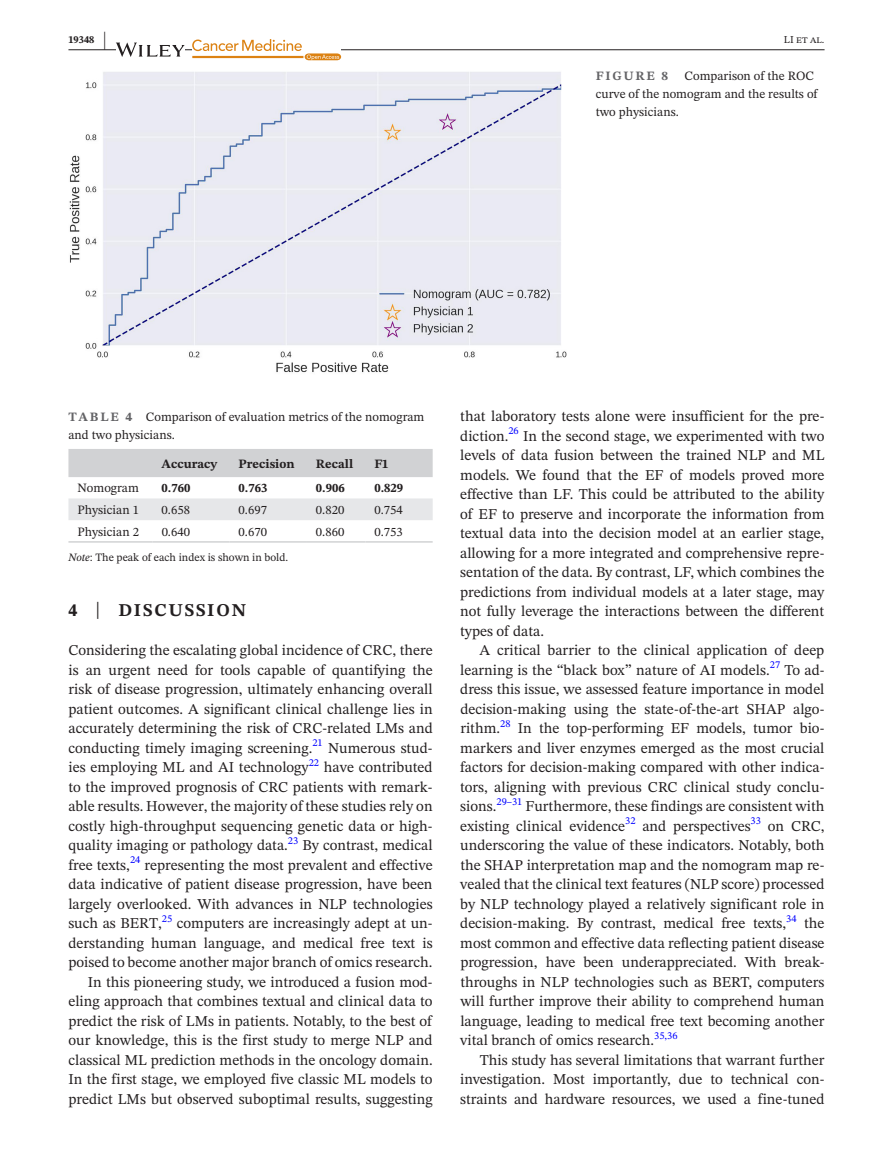
<style>
.page{position:relative;width:893px;height:1174px;background:#fff}
.page>*{position:absolute;margin:0;border:0;box-sizing:border-box;transform-origin:0 0}
.t1{font:700 18px "STIX Two Text";letter-spacing:.1em;color:#231f20}
.t2{font:15px/19.5px "STIX Two Text";color:#231f20;text-align:justify}
.t3{font:12.75px/18px "STIX Two Text";color:#231f20}
.t4{font:700 12.75px "STIX Two Text";color:#231f20}
.t5{font:700 12.75px "STIX Two Text";letter-spacing:.14em;color:#636366}
.t6{font:11.25px "STIX Two Text";color:#231f20}
.t7{font:10.5px "STIX Two Text";color:#00f}
.t8{font:10.5px "STIX Two Text";color:#231f20}
.t9{font:700 10.5px "STIX Two Text";color:#231f20}
.s1{font-size:21px}
.s2{font-weight:700;color:#636366}
.s3{font-style:italic}
.s4{font-weight:400;font-size:23.7px}
</style>
<div class="page">
<hr style="left:68px;top:49px;width:756px;height:1px;background:#231f20">
<svg style="left:116px;top:43px;width:69px;height:14px"></svg>
<svg style="left:192px;top:39px;width:149px;height:21px"></svg>
<img style="left:69px;top:72px;width:497px;height:301px">
<div style="left:68px;top:449px;width:365px;height:28px;background:#d1d2d4"></div>
<div style="left:68px;top:498px;width:365px;height:22px;background:#e6e7e9"></div>
<hr style="left:68px;top:541px;width:85px;height:1px;background:#d1d2d4">
<hr style="left:153px;top:541px;width:77px;height:1px;background:#d1d2d4">
<hr style="left:230px;top:541px;width:77px;height:1px;background:#d1d2d4">
<hr style="left:307px;top:541px;width:58px;height:1px;background:#d1d2d4">
<hr style="left:365px;top:541px;width:68px;height:1px;background:#d1d2d4">
<p class="t9" style="left:68px;top:32px;width:39px">19348 <span class="s1">|</span></p>
<p class="t8" style="left:784px;top:32px;width:42px">LI et al.</p>
<p class="t3" style="left:596px;top:66px;width:223px;text-indent:89px">Comparison of the ROC curve of the nomogram and the results of two physicians.</p>
<p class="t5" style="left:596px;top:66px;width:74px">FIGURE 8</p>
<p class="t3" style="left:68px;top:408px;width:358px"><span class="s2">TABLE 4</span> Comparison of evaluation metrics of the nomogram and two physicians.</p>
<p class="t4" style="left:162px;top:454px;width:57px">Accuracy</p>
<p class="t4" style="left:239px;top:454px;width:58px">Precision</p>
<p class="t4" style="left:316px;top:454px;width:39px">Recall</p>
<p class="t4" style="left:374px;top:454px;width:16px">F1</p>
<p class="t3" style="left:77px;top:479px;width:63px">Nomogram</p>
<p class="t4" style="left:162px;top:479px;width:30px">0.760</p>
<p class="t4" style="left:239px;top:479px;width:30px">0.763</p>
<p class="t4" style="left:316px;top:479px;width:30px">0.906</p>
<p class="t4" style="left:374px;top:479px;width:30px">0.829</p>
<p class="t3" style="left:77px;top:501px;width:63px">Physician 1</p>
<p class="t3" style="left:162px;top:501px;width:30px">0.658</p>
<p class="t3" style="left:239px;top:501px;width:30px">0.697</p>
<p class="t3" style="left:316px;top:501px;width:30px">0.820</p>
<p class="t3" style="left:374px;top:501px;width:30px">0.754</p>
<p class="t3" style="left:77px;top:522px;width:63px">Physician 2</p>
<p class="t3" style="left:162px;top:522px;width:30px">0.640</p>
<p class="t3" style="left:239px;top:522px;width:30px">0.670</p>
<p class="t3" style="left:316px;top:522px;width:30px">0.860</p>
<p class="t3" style="left:374px;top:522px;width:30px">0.753</p>
<p class="t6" style="left:68px;top:549px;width:221px"><span class="s3">Note</span>: The peak of each index is shown in bold.</p>
<p class="t1" style="left:68px;top:597px;width:179px">4 <span class="s4">|</span> DISCUSSION</p>
<p class="t2" style="left:68px;top:640px;width:366px">Considering the escalating global incidence of CRC, there is an urgent need for tools capable of quantifying the risk of disease progression, ultimately enhancing overall patient outcomes. A significant clinical challenge lies in accurately determining the risk of CRC-related LMs and conducting timely imaging screening.</p>
<p class="t7" style="left:312px;top:735px;width:12px">21</p>
<p class="t2" style="left:328px;top:738px;width:106px">Numerous stud-</p>
<p class="t2" style="left:68px;top:757px;width:242px">ies employing ML and AI technology</p>
<p class="t7" style="left:309px;top:754px;width:12px">22</p>
<p class="t2" style="left:68px;top:757px;width:366px;text-indent:256px">have contributed to the improved prognosis of CRC patients with remark&shy;able results. However, the majority of these studies rely on costly high-throughput sequencing genetic data or high&shy;quality imaging or pathology data.</p>
<p class="t7" style="left:288px;top:832px;width:12px">23</p>
<p class="t2" style="left:302px;top:835px;width:132px">By contrast, medical</p>
<p class="t2" style="left:68px;top:855px;width:63px">free texts,</p>
<p class="t7" style="left:130px;top:852px;width:12px">24</p>
<p class="t2" style="left:68px;top:855px;width:366px;text-indent:76px">representing the most prevalent and effective data indicative of patient disease progression, have been largely overlooked. With advances in NLP technologies such as BERT,</p>
<p class="t7" style="left:162px;top:910px;width:12px">25</p>
<p class="t2" style="left:68px;top:913px;width:366px;text-align:right">computers are increasingly adept at un-<br>derstanding human language, and medical free text is poised to become another major branch of omics research.<br>In this pioneering study, we introduced a fusion mod&shy;eling approach that combines textual and clinical data to predict the risk of LMs in patients. Notably, to the best of our knowledge, this is the first study to merge NLP and classical ML prediction methods in the oncology domain.<br>In the first stage, we employed five classic ML models to predict LMs but observed suboptimal results, suggesting</p>
<p class="t2" style="left:460px;top:406px;width:366px">that laboratory tests alone were insufficient for the pre&shy;diction.</p>
<p class="t7" style="left:508px;top:423px;width:12px">26</p>
<p class="t2" style="left:460px;top:426px;width:366px;text-indent:63px">In the second stage, we experimented with two levels of data fusion between the trained NLP and ML models. We found that the EF of models proved more effective than LF. This could be attributed to the ability of EF to preserve and incorporate the information from textual data into the decision model at an earlier stage, allowing for a more integrated and comprehensive repre&shy;sentation of the data. By contrast, LF, which combines the predictions from individual models at a later stage, may not fully leverage the interactions between the different types of data.</p>
<p class="t2" style="left:460px;top:640px;width:366px;text-indent:19px">A critical barrier to the clinical application of deep learning is the “black box” nature of AI models.</p>
<p class="t7" style="left:770px;top:657px;width:12px">27</p>
<p class="t2" style="left:460px;top:660px;width:366px;text-indent:324px">To ad&shy;dress this issue, we assessed feature importance in model decision-making using the state-of-the-art SHAP algo&shy;rithm.</p>
<p class="t7" style="left:500px;top:715px;width:12px">28</p>
<p class="t2" style="left:460px;top:718px;width:366px;text-indent:58px">In the top-performing EF models, tumor bio&shy;markers and liver enzymes emerged as the most crucial factors for decision-making compared with other indica&shy;tors, aligning with previous CRC clinical study conclu&shy;sions.</p>
<p class="t7" style="left:496px;top:793px;width:28px">29–31</p>
<p class="t2" style="left:460px;top:796px;width:366px;text-indent:65px">Furthermore, these findings are consistent with existing clinical evidence</p>
<p class="t7" style="left:625px;top:813px;width:12px">32</p>
<p class="t2" style="left:642px;top:816px;width:110px">and perspectives</p>
<p class="t7" style="left:751px;top:813px;width:12px">33</p>
<p class="t2" style="left:460px;top:816px;width:366px;text-indent:308px">on CRC, underscoring the value of these indicators. Notably, both the SHAP interpretation map and the nomogram map re&shy;vealed that the clinical text features (NLP score) processed by NLP technology played a relatively significant role in decision-making. By contrast, medical free texts,</p>
<p class="t7" style="left:786px;top:910px;width:12px">34</p>
<p class="t2" style="left:460px;top:913px;width:366px;text-indent:344px">the most common and effective data reflecting patient disease progression, have been underappreciated. With break&shy;throughs in NLP technologies such as BERT, computers will further improve their ability to comprehend human language, leading to medical free text becoming another vital branch of omics research.</p>
<p class="t7" style="left:654px;top:1027px;width:25px">35,36</p>
<p class="t2" style="left:460px;top:1050px;width:366px;text-indent:20px">This study has several limitations that warrant further investigation. Most importantly, due to technical con&shy;straints and hardware resources, we used a fine-tuned</p>
</div>
